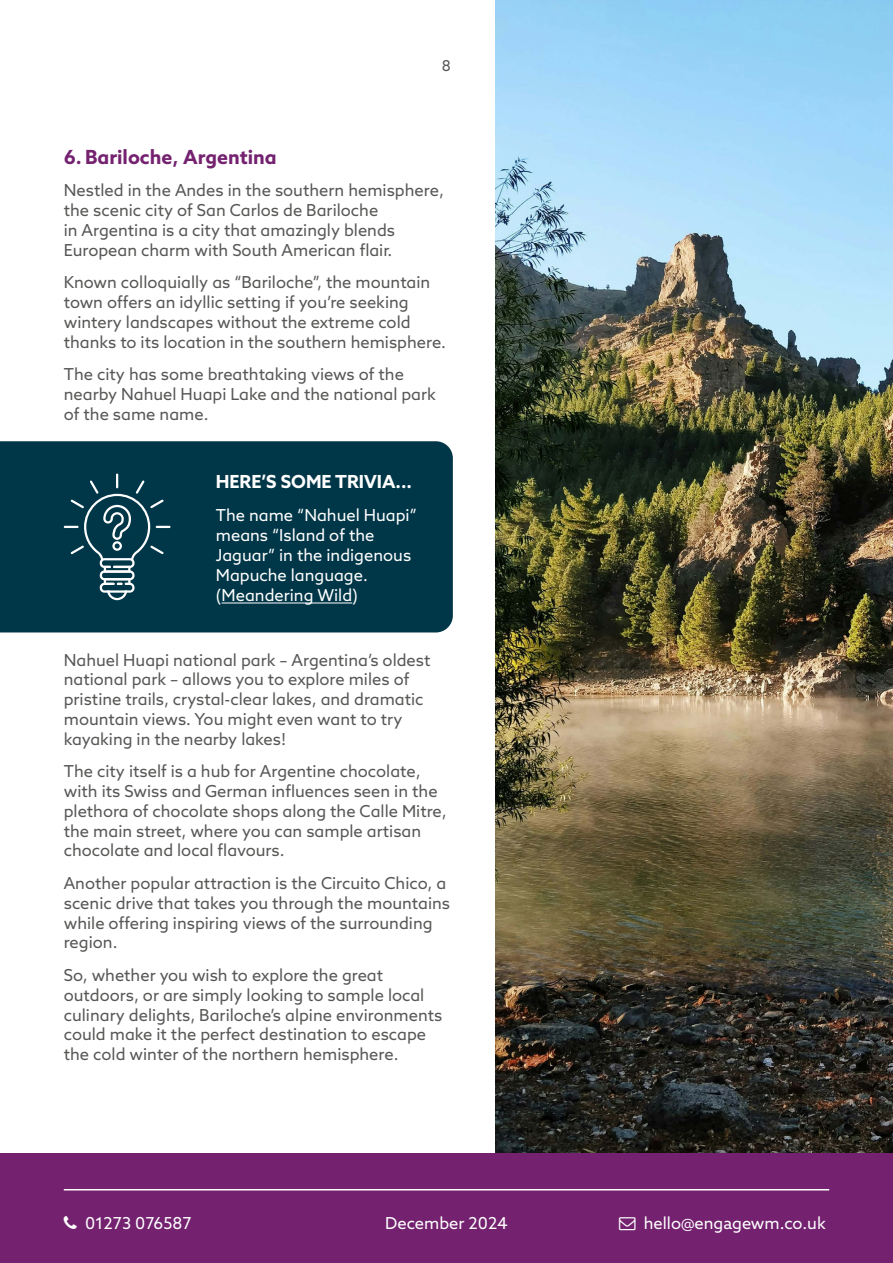
<style>
.page{position:relative;width:893px;height:1263px;background:#fff}
.page>*{position:absolute;margin:0;border:0;box-sizing:border-box;transform-origin:0 0}
.t1{font:700 19.5px "Azo Sans";color:#742270}
.t2{font:700 18px "Azo Sans";color:#fff}
.t3{font:16.5px/19.8px "Azo Sans";color:#575756}
.t4{font:16.5px/19.8px "Azo Sans";color:#fff}
.t5{font:15px "Azo Sans";color:#575756}
</style>
<div class="page">
<img style="left:495px;top:0;width:398px;height:1153px">
<div style="left:0;top:1153px;width:893px;height:110px;background:#742270"></div>
<hr style="left:64px;top:1189px;width:765px;height:1px;background:#fff">
<div style="left:0;top:441px;width:453px;height:191px;background:#003748"></div>
<hr style="left:222px;top:603px;width:130px;height:1px;background:#fff">
<svg style="left:64px;top:473px;width:106px;height:127px;background:#1e4e5d"></svg>
<p class="t5" style="left:442px;top:56px;width:11px">8</p>
<p class="t1" style="left:64px;top:144px;width:214px">6. Bariloche, Argentina</p>
<p class="t3" style="left:64px;top:180px;width:382px">Nestled in the Andes in the southern hemisphere, the scenic city of San Carlos de Bariloche<br>in Argentina is a city that amazingly blends European charm with South American flair.</p>
<p class="t3" style="left:64px;top:272px;width:384px">Known colloquially as “Bariloche”, the mountain town offers an idyllic setting if you’re seeking wintery landscapes without the extreme cold thanks to its location in the southern hemisphere.</p>
<p class="t3" style="left:64px;top:364px;width:374px">The city has some breathtaking views of the nearby Nahuel Huapi Lake and the national park of the same name.</p>
<p class="t2" style="left:216px;top:470px;width:198px">HERE’S SOME TRIVIA...</p>
<p class="t4" style="left:216px;top:505px;width:202px">The name “Nahuel Huapi” means “Island of the<br>Jaguar” in the indigenous<br>Mapuche language. (Meandering Wild)</p>
<p class="t3" style="left:64px;top:649px;width:368px">Nahuel Huapi national park – Argentina’s oldest national park – allows you to explore miles of pristine trails, crystal-clear lakes, and dramatic mountain views. You might even want to try kayaking in the nearby lakes!</p>
<p class="t3" style="left:64px;top:761px;width:384px">The city itself is a hub for Argentine chocolate, with its Swiss and German influences seen in the plethora of chocolate shops along the Calle Mitre, the main street, where you can sample artisan chocolate and local flavours.</p>
<p class="t3" style="left:64px;top:873px;width:388px">Another popular attraction is the Circuito Chico, a scenic drive that takes you through the mountains while offering inspiring views of the surrounding region.</p>
<p class="t3" style="left:64px;top:965px;width:380px">So, whether you wish to explore the great outdoors, or are simply looking to sample local culinary delights, Bariloche’s alpine environments could make it the perfect destination to escape the cold winter of the northern hemisphere.</p>
<p class="t4" style="left:85px;top:1213px;width:108px">01273 076587</p>
<p class="t4" style="left:644px;top:1213px;width:184px">hello@engagewm.co.uk</p>
<p class="t4" style="left:385px;top:1213px;width:124px">December 2024</p>
</div>
